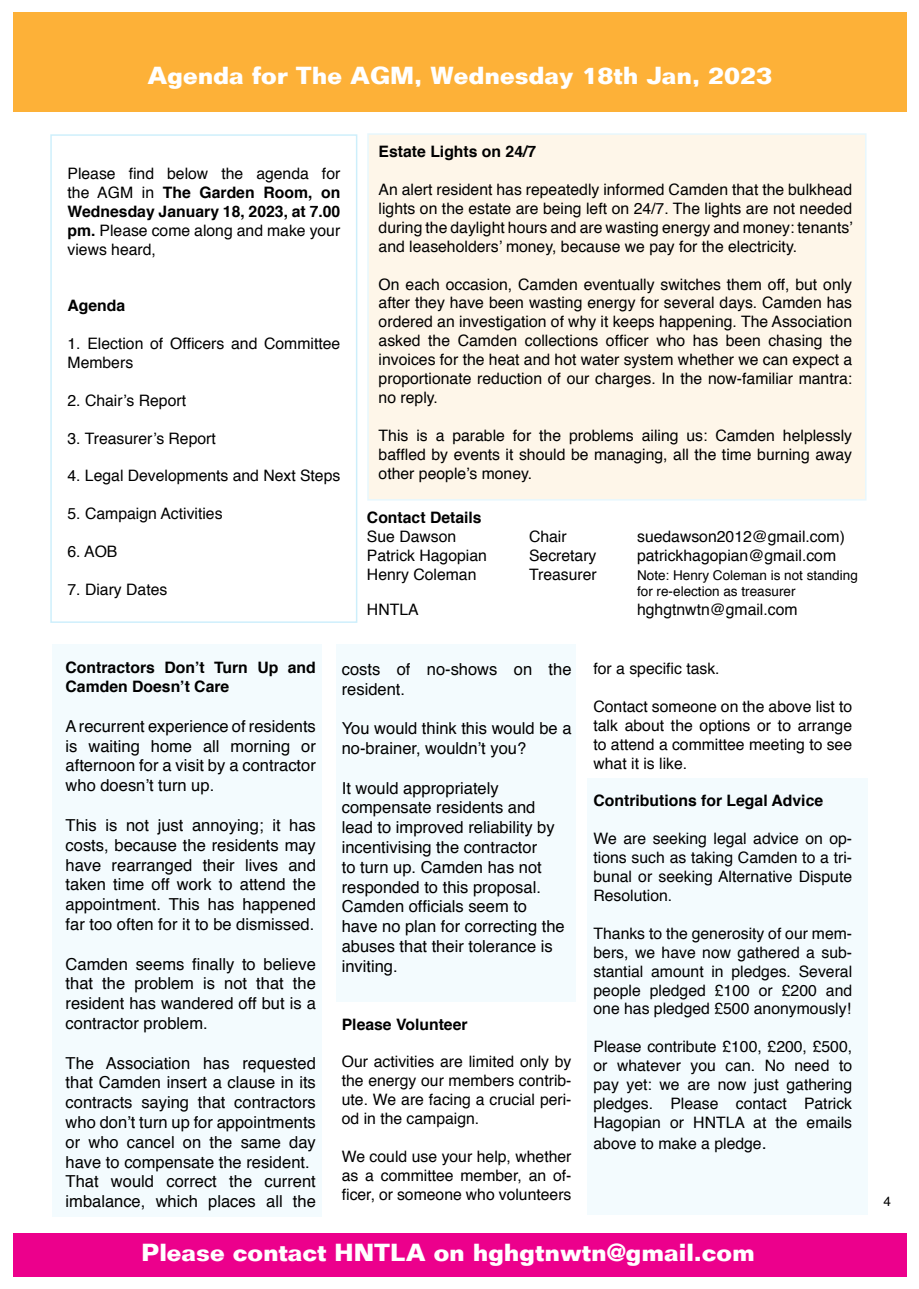
<style>
.page{position:relative;width:919px;height:1289px;background:#fff}
.page>*{position:absolute;margin:0;border:0;box-sizing:border-box;transform-origin:0 0}
.t1{font:700 24px "Folio";color:#fff}
.t2{font:16.5px/19.8px "Helvetica";color:#000;text-align:justify}
.t3{font:15.75px/18.9px "Helvetica";color:#000;text-align:justify}
.t4{font:700 15.75px/18.9px "Helvetica";color:#000}
.t5{font:13.5px/16.2px "Helvetica";color:#000}
.s1{font-weight:700}
.s2{font-size:18px}
</style>
<div class="page">
<div style="left:367px;top:133px;width:499px;height:367px;background:#fef6e9"></div>
<div style="left:587px;top:778px;width:280px;height:436px;background:#f3fbfe"></div>
<div style="left:336px;top:644px;width:239px;height:357px;background:#f3fbfe"></div>
<div style="left:52px;top:644px;width:270px;height:572px;background:#f3fbfe"></div>
<div style="left:13px;top:13px;width:893px;height:99px;background:#fdb138"></div>
<div style="left:13px;top:1232px;width:893px;height:44px;background:#ec008c"></div>
<p class="t1" style="left:147px;top:61px;width:626px">Agenda for The AGM, Wednesday 18th Jan, 2023</p>
<p class="t3" style="left:68px;top:164px;width:274px">Please find below the agenda for the AGM in <span class="s1">The Garden Room, on Wednesday January 18, 2023, at 7.00 pm.</span> Please come along and make your views heard,</p>
<p class="t4" style="left:68px;top:296px;width:59px">Agenda</p>
<p class="t3" style="left:68px;top:334px;width:274px">1. Election of Officers and Committee<br>Members</p>
<p class="t3" style="left:68px;top:391px;width:120px">2. Chair’s Report</p>
<p class="t3" style="left:68px;top:429px;width:150px">3. Treasurer’s Report</p>
<p class="t3" style="left:68px;top:467px;width:274px">4. Legal Developments and Next Steps</p>
<p class="t3" style="left:68px;top:504px;width:156px">5. Campaign Activities</p>
<p class="t3" style="left:68px;top:542px;width:51px">6. AOB</p>
<p class="t3" style="left:68px;top:580px;width:101px">7. Diary Dates</p>
<p class="t4" style="left:378px;top:142px;width:159px">Estate Lights on 24/7</p>
<p class="t3" style="left:378px;top:180px;width:475px">An alert resident has repeatedly informed Camden that the bulkhead lights on the estate are being left on 24/7. The lights are not needed during the daylight hours and are wasting energy and money: tenants’ and leaseholders’ money, because we pay for the electricity.</p>
<p class="t3" style="left:378px;top:275px;width:475px">On each occasion, Camden eventually switches them off, but only after they have been wasting energy for several days. Camden has ordered an investigation of why it keeps happening. The Association asked the Camden collections officer who has been chasing the invoices for the heat and hot water system whether we can expect a proportionate reduction of our charges. In the now-familiar mantra: no reply.</p>
<p class="t3" style="left:378px;top:426px;width:475px">This is a parable for the problems ailing us: Camden helplessly baffled by events it should be managing, all the time burning away other people’s money.</p>
<p class="t4" style="left:367px;top:508px;width:116px">Contact Details</p>
<p class="t3" style="left:367px;top:528px;width:91px">Sue Dawson</p>
<p class="t3" style="left:529px;top:528px;width:39px">Chair</p>
<p class="t3" style="left:637px;top:528px;width:209px">suedawson2012@gmail.com)</p>
<p class="t3" style="left:367px;top:546px;width:121px">Patrick Hagopian</p>
<p class="t3" style="left:529px;top:546px;width:69px">Secretary</p>
<p class="t3" style="left:637px;top:546px;width:200px">patrickhagopian@gmail.com</p>
<p class="t3" style="left:367px;top:565px;width:111px">Henry Coleman</p>
<p class="t3" style="left:529px;top:565px;width:69px">Treasurer</p>
<p class="t5" style="left:637px;top:567px;width:222px">Note: Henry Coleman is not standing for re-election as treasurer</p>
<p class="t3" style="left:367px;top:600px;width:53px">HNTLA</p>
<p class="t3" style="left:637px;top:600px;width:162px">hghgtnwtn@gmail.com</p>
<p class="t4" style="left:66px;top:658px;width:252px">Contractors Don’t Turn Up and<br>Camden Doesn’t Care</p>
<p class="t2" style="left:66px;top:716px;width:252px">A recurrent experience of residents is waiting home all morning or afternoon for a visit by a contractor who doesn’t turn up.</p>
<p class="t2" style="left:66px;top:815px;width:252px">This is not just annoying; it has costs, because the residents may have rearranged their lives and taken time off work to attend the appointment. This has happened far too often for it to be dismissed.</p>
<p class="t2" style="left:66px;top:954px;width:252px">Camden seems finally to believe that the problem is not that the resident has wandered off but is a contractor problem.</p>
<p class="t2" style="left:66px;top:1053px;width:252px">The Association has requested that Camden insert a clause in its contracts saying that contractors who don’t turn up for appointments or who cancel on the same day have to compensate the resident.</p>
<p class="t2" style="left:66px;top:1172px;width:252px">That would correct the current imbalance, which places all the</p>
<p class="t2" style="left:342px;top:659px;width:231px">costs of no-shows on the resident.</p>
<p class="t2" style="left:342px;top:719px;width:231px">You would think this would be a no-brainer, wouldn’t you?</p>
<p class="t2" style="left:342px;top:778px;width:224px;text-align:left">It would appropriately compensate residents and lead to improved reliability by incentivising the contractor<br>to turn up. Camden has not responded to this proposal.<br>Camden officials seem to have no plan for correcting the abuses that their tolerance is inviting.</p>
<p class="t4" style="left:342px;top:1014px;width:127px">Please Volunteer</p>
<p class="t3" style="left:342px;top:1052px;width:231px">Our activities are limited only by the energy our members contrib&shy;ute. We are facing a crucial peri&shy;od in the campaign.</p>
<p class="t3" style="left:342px;top:1147px;width:231px">We could use your help, whether as a committee member, an of&shy;ficer, or someone who volunteers</p>
<p class="t3" style="left:593px;top:659px;width:128px">for a specific task.</p>
<p class="t3" style="left:593px;top:697px;width:260px">Contact someone on the above list to talk about the options or to arrange to attend a committee meeting to see what it is like.</p>
<p class="t4" style="left:593px;top:791px;width:231px">Contributions for Legal Advice</p>
<p class="t3" style="left:593px;top:829px;width:260px">We are seeking legal advice on op&shy;tions such as taking Camden to a tri&shy;bunal or seeking Alternative Dispute Resolution.</p>
<p class="t3" style="left:593px;top:924px;width:260px">Thanks to the generosity of our mem&shy;bers, we have now gathered a sub&shy;stantial amount in pledges. Several people pledged £100 or £200 and one has pledged £500 anonymously!</p>
<p class="t3" style="left:593px;top:1037px;width:260px">Please contribute £100, £200, £500, or whatever you can. No need to pay yet: we are now just gathering pledges. Please contact Patrick Hagopian or HNTLA at the emails</p>
<p class="t3" style="left:593px;top:1134px;width:175px">above to make a pledge<span class="s2">.</span></p>
<p class="t1" style="left:142px;top:1237px;width:614px">Please contact HNTLA on hghgtnwtn@gmail.com</p>
<p class="t5" style="left:883px;top:1193px;width:9px">4</p>
</div>
